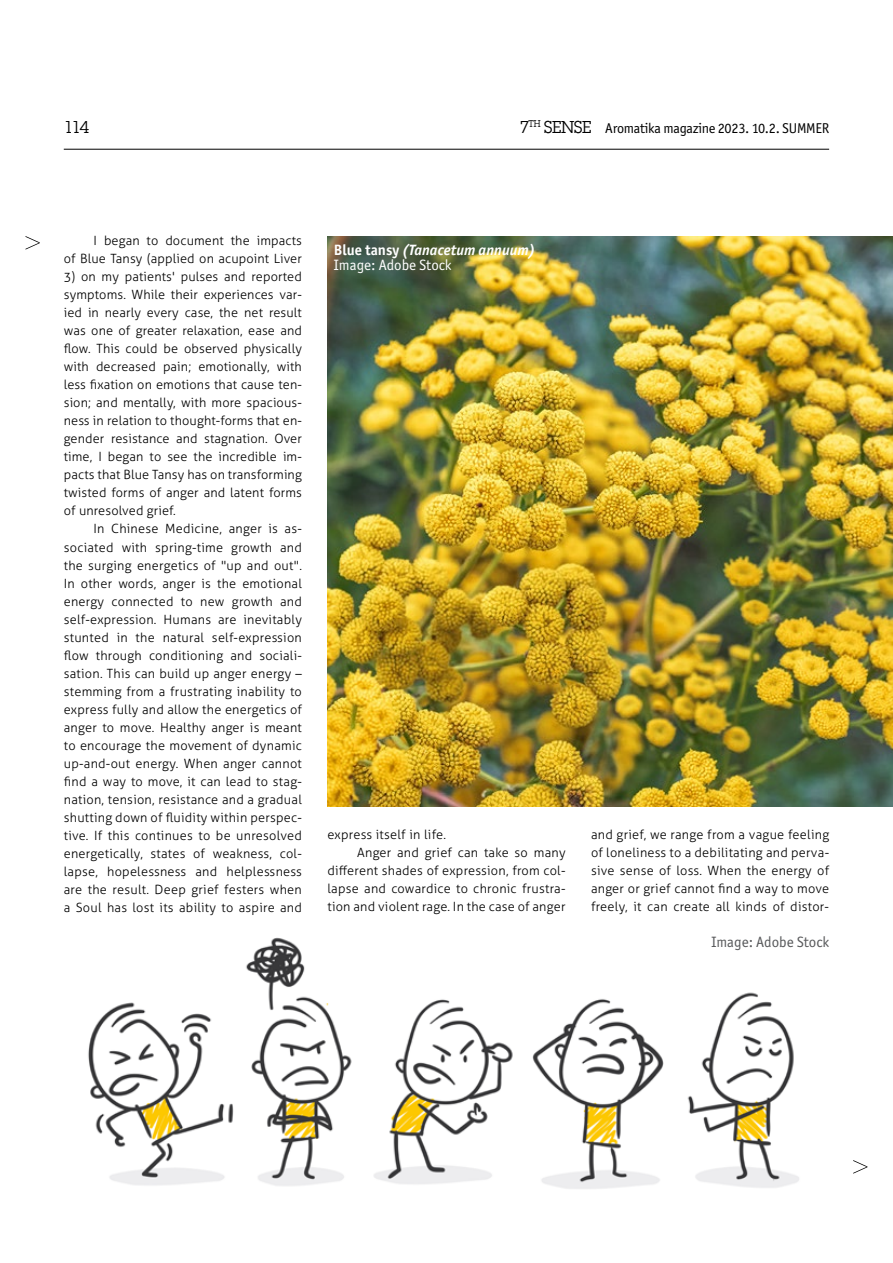
<style>
.page{position:relative;width:893px;height:1263px;background:#fff}
.page>*{position:absolute;margin:0;border:0;box-sizing:border-box;transform-origin:0 0}
.t1{font:18px "Lubalin Gra Itc TCE";color:#000}
.t2{font:italic 700 15px/15px "Officina San Itc TCE";color:#fff}
.t3{font:15px "Officina San Itc TCE";color:#58595b}
.t4{font:14.25px "Officina San Itc TCE";letter-spacing:-.02em;color:#000}
.t5{font:300 12.75px/18px "Aller";letter-spacing:.02em;color:#000;text-align:justify}
.s1{font-family:"Lubalin Gra Itc TCE";font-size:18px}
.s2{font-style:normal}
.s3{font-weight:400;font-style:normal}
</style>
<div class="page">
<hr style="left:64px;top:149px;width:765px;height:1px;background:#000">
<svg style="left:26px;top:236px;width:14px;height:14px"></svg>
<svg style="left:853px;top:1160px;width:14px;height:14px"></svg>
<img style="left:88px;top:937px;width:711px;height:252px">
<img style="left:327px;top:236px;width:566px;height:571px">
<h1 class="t1" style="left:64px;top:116px;width:27px">114</h1>
<p class="t4" style="left:520px;top:120px;width:311px"><span class="s1">7</span><sup>TH</sup> <span class="s1">SENSE</span> Aromatika magazine 2023. 10.2. SUMMER</p>
<p class="t5" style="left:64px;top:232px;width:240px;text-align:right">I began to document the impacts<br>of Blue Tansy (applied on acupoint Liver</p>
<p class="t5" style="left:64px;top:268px;width:240px">3) on my patients' pulses and reported symptoms. While their experiences var&shy;ied in nearly every case, the net result was one of greater relaxation, ease and flow. This could be observed physically with decreased pain; emotionally, with less fixation on emotions that cause ten&shy;sion; and mentally, with more spacious&shy;ness in relation to thought-forms that en&shy;gender resistance and stagnation. Over time, I began to see the incredible im&shy;pacts that Blue Tansy has on transforming twisted forms of anger and latent forms of unresolved grief.</p>
<p class="t5" style="left:64px;top:520px;width:240px;text-indent:30px">In Chinese Medicine, anger is as&shy;sociated with spring-time growth and the surging energetics of "up and out".<br>In other words, anger is the emotional energy connected to new growth and self-expression. Humans are inevitably stunted in the natural self-expression flow through conditioning and sociali&shy;sation. This can build up anger energy – stemming from a frustrating inability to express fully and allow the energetics of anger to move. Healthy anger is meant to encourage the movement of dynamic up-and-out energy. When anger cannot find a way to move, it can lead to stag&shy;nation, tension, resistance and a gradual shutting down of fluidity within perspec&shy;tive. If this continues to be unresolved energetically, states of weakness, col&shy;lapse, hopelessness and helplessness are the result. Deep grief festers when a Soul has lost its ability to aspire and</p>
<p class="t2" style="left:334px;top:242px;width:203px"><span class="s2">Blue tansy</span> (Tanacetum annuum)<br><span class="s3">Image: Adobe Stock</span></p>
<p class="t5" style="left:327px;top:826px;width:120px">express itself in life.</p>
<p class="t5" style="left:357px;top:844px;width:210px">Anger and grief can take so many</p>
<p class="t5" style="left:327px;top:862px;width:240px">different shades of expression, from col-</p>
<p class="t5" style="left:327px;top:880px;width:240px">lapse and cowardice to chronic frustra-</p>
<p class="t5" style="left:327px;top:898px;width:240px">tion and violent rage. In the case of anger</p>
<p class="t5" style="left:591px;top:826px;width:240px">and grief, we range from a vague feeling of loneliness to a debilitating and perva&shy;sive sense of loss. When the energy of anger or grief cannot find a way to move freely, it can create all kinds of distor-</p>
<p class="t3" style="left:711px;top:933px;width:119px">Image: Adobe Stock</p>
</div>
